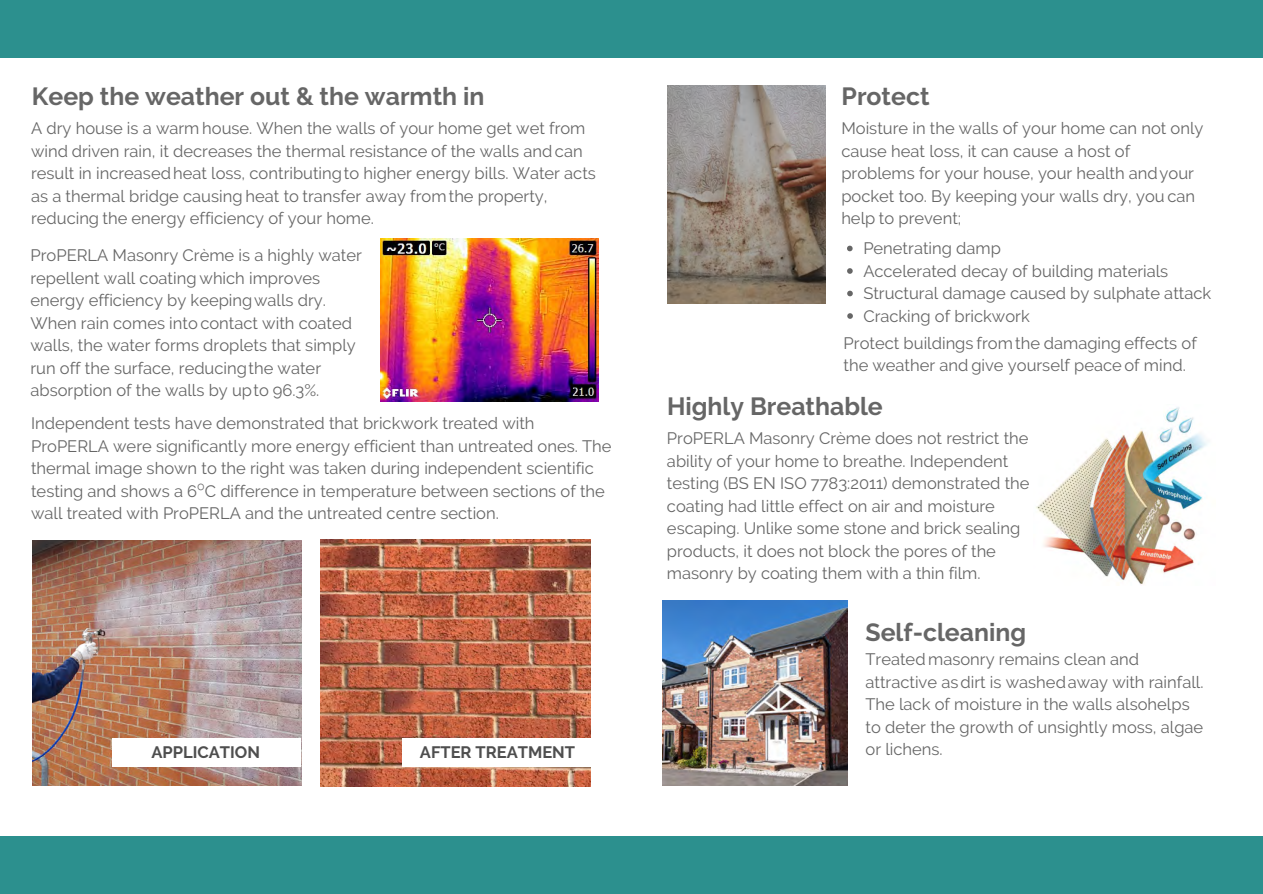
<style>
.page{position:relative;width:1263px;height:894px;background:#fff}
.page>*{position:absolute;margin:0;border:0;box-sizing:border-box;transform-origin:0 0}
.t1{font:700 24.75px "Raleway";color:#666}
.t2{font:700 24.75px "Raleway";color:#666}
.t3{font:16.5px/22.5px "Raleway";color:#666}
.t4{font:16.5px/22.5px "Raleway";color:#666}
.t5{font:700 16.5px "Raleway";color:#4e4e4e}
</style>
<div class="page">
<div style="left:0;top:0;width:1263px;height:58px;background:#2c908e"></div>
<div style="left:0;top:836px;width:1263px;height:57px;background:#2c908e"></div>
<img style="left:33px;top:540px;width:268px;height:245px">
<div style="left:112px;top:738px;width:189px;height:28px;background:#fff"></div>
<img style="left:320px;top:539px;width:270px;height:246px">
<div style="left:402px;top:738px;width:189px;height:28px;background:#fff"></div>
<img style="left:1036px;top:407px;width:171px;height:178px">
<img style="left:663px;top:600px;width:185px;height:185px">
<svg style="left:847px;top:245px;width:6px;height:6px"></svg>
<svg style="left:847px;top:268px;width:6px;height:6px"></svg>
<svg style="left:847px;top:290px;width:6px;height:6px"></svg>
<svg style="left:847px;top:313px;width:6px;height:6px"></svg>
<img style="left:667px;top:85px;width:159px;height:218px">
<img style="left:381px;top:238px;width:217px;height:164px">
<h1 class="t1" style="left:32px;top:82px;width:454px">Keep the weather out &amp; the warmth in</h1>
<p class="t3" style="left:31px;top:117px;width:566px">A dry house is a warm house. When the walls of your home get wet from wind driven rain, it decreases the thermal resistance of the walls and can result in increased heat loss, contributing to higher energy bills. Water acts as a thermal bridge causing heat to transfer away from the property, reducing the energy efficiency of your home.</p>
<p class="t3" style="left:30px;top:244px;width:333px">ProPERLA Masonry Crème is a highly water repellent wall coating which improves energy efficiency by keeping walls dry.<br>When rain comes into contact with coated walls, the water forms droplets that simply run off the surface, reducing the water absorption of the walls by up to 96.3%.</p>
<p class="t3" style="left:31px;top:412px;width:582px">Independent tests have demonstrated that brickwork treated with ProPERLA were significantly more energy efficient than untreated ones. The thermal image shown to the right was taken during independent scientific testing and shows a 6⁰C difference in temperature between sections of the wall treated with ProPERLA and the untreated centre section.</p>
<p class="t5" style="left:151px;top:742px;width:110px">APPLICATION</p>
<p class="t5" style="left:420px;top:742px;width:157px">AFTER TREATMENT</p>
<h1 class="t1" style="left:841px;top:82px;width:90px">Protect</h1>
<p class="t3" style="left:841px;top:117px;width:364px">Moisture in the walls of your home can not only cause heat loss, it can cause a host of problems for your house, your health and your pocket too. By keeping your walls dry, you can help to prevent;</p>
<p class="t3" style="left:863px;top:236px;width:349px">Penetrating damp<br>Accelerated decay of building materials<br>Structural damage caused by sulphate attack<br>Cracking of brickwork</p>
<p class="t3" style="left:844px;top:331px;width:355px">Protect buildings from the damaging effects of the weather and give yourself peace of mind.</p>
<h1 class="t2" style="left:667px;top:391px;width:217px">Highly Breathable</h1>
<p class="t4" style="left:667px;top:427px;width:364px">ProPERLA Masonry Crème does not restrict the ability of your home to breathe. Independent testing (BS EN ISO 7783:2011) demonstrated the coating had little effect on air and moisture escaping. Unlike some stone and brick sealing products, it does not block the pores of the masonry by coating them with a thin film.</p>
<h1 class="t1" style="left:865px;top:618px;width:162px">Self-cleaning</h1>
<p class="t3" style="left:865px;top:648px;width:339px">Treated masonry remains clean and attractive as dirt is washed away with rainfall.<br>The lack of moisture in the walls also helps to deter the growth of unsightly moss, algae or lichens.</p>
</div>
